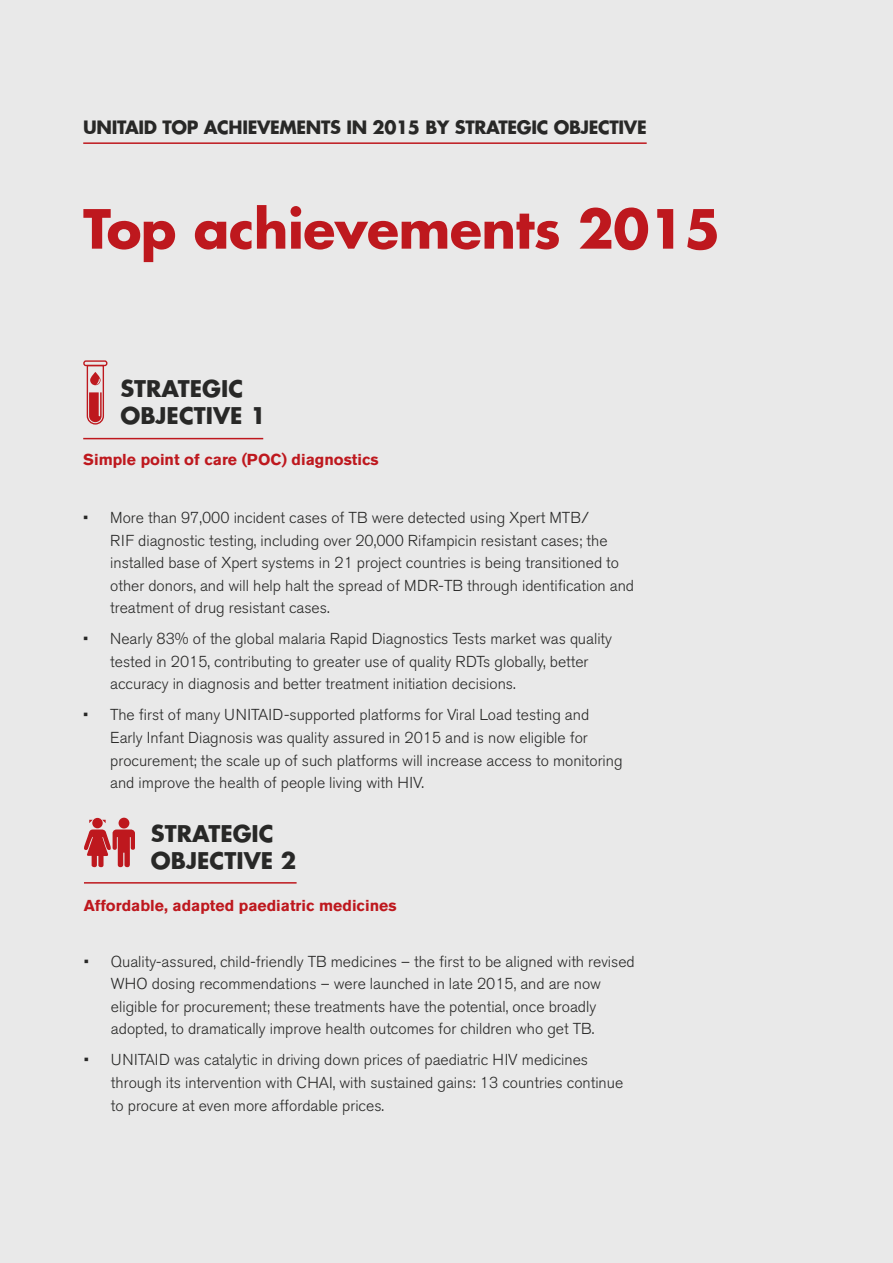
<style>
.page{position:relative;width:893px;height:1263px;background:#e9e9e9}
.page>*{position:absolute;margin:0;border:0;box-sizing:border-box;transform-origin:0 0}
.t1{font:700 52.5px "Futura";letter-spacing:-.01em;color:#be181e}
.t2{font:700 22.5px/27px "Futura";color:#282827}
.t3{font:700 18px "Futura";letter-spacing:-.02em;color:#282827}
.t4{font:300 15.75px/22.5px "Akzidenz Grotesk BQ";color:#282827}
.t5{font:700 15.75px "Akzidenz Grotesk BQ";color:#be181e}
</style>
<div class="page">
<hr style="left:83px;top:142px;width:564px;height:2px;background:#be181e">
<div style="left:83px;top:360px;width:24px;height:6px;border:1px solid #be181e;border-radius:2px"></div>
<svg style="left:86px;top:364px;width:19px;height:61px"></svg>
<hr style="left:83px;top:438px;width:180px;height:1px;background:#be181e">
<div style="left:92px;top:818px;width:11px;height:10px;background:#be181e;border-radius:50%"></div>
<div style="left:119px;top:818px;width:10px;height:10px;background:#be181e;border-radius:50%"></div>
<svg style="left:84px;top:829px;width:51px;height:38px"></svg>
<hr style="left:84px;top:882px;width:213px;height:1px;background:#be181e">
<p class="t3" style="left:83px;top:115px;width:565px">UNITAID TOP ACHIEVEMENTS IN 2015 BY STRATEGIC OBJECTIVE</p>
<h1 class="t1" style="left:83px;top:192px;width:639px">Top achievements 2015</h1>
<h2 class="t2" style="left:120px;top:375px;width:147px">STRATEGIC<br>OBJECTIVE 1</h2>
<p class="t5" style="left:83px;top:450px;width:297px">Simple point of care (POC) diagnostics</p>
<p class="t4" style="left:110px;top:507px;width:525px;text-indent:-27px">• More than 97,000 incident cases of TB were detected using Xpert MTB/<br>RIF diagnostic testing, including over 20,000 Rifampicin resistant cases; the installed base of Xpert systems in 21 project countries is being transitioned to other donors, and will help halt the spread of MDR-TB through identification and treatment of drug resistant cases.</p>
<p class="t4" style="left:110px;top:628px;width:503px;text-indent:-27px">• Nearly 83% of the global malaria Rapid Diagnostics Tests market was quality tested in 2015, contributing to greater use of quality RDTs globally, better accuracy in diagnosis and better treatment initiation decisions.</p>
<p class="t4" style="left:110px;top:704px;width:514px;text-indent:-27px">• The first of many UNITAID-supported platforms for Viral Load testing and Early Infant Diagnosis was quality assured in 2015 and is now eligible for procurement; the scale up of such platforms will increase access to monitoring and improve the health of people living with HIV.</p>
<h2 class="t2" style="left:151px;top:819px;width:147px">STRATEGIC<br>OBJECTIVE 2</h2>
<p class="t5" style="left:84px;top:896px;width:314px">Affordable, adapted paediatric medicines</p>
<p class="t4" style="left:111px;top:950px;width:525px;text-indent:-27px">• Quality-assured, child-friendly TB medicines – the first to be aligned with revised WHO dosing recommendations – were launched in late 2015, and are now eligible for procurement; these treatments have the potential, once broadly adopted, to dramatically improve health outcomes for children who get TB.</p>
<p class="t4" style="left:111px;top:1049px;width:514px;text-indent:-27px">• UNITAID was catalytic in driving down prices of paediatric HIV medicines through its intervention with CHAI, with sustained gains: 13 countries continue to procure at even more affordable prices.</p>
</div>
